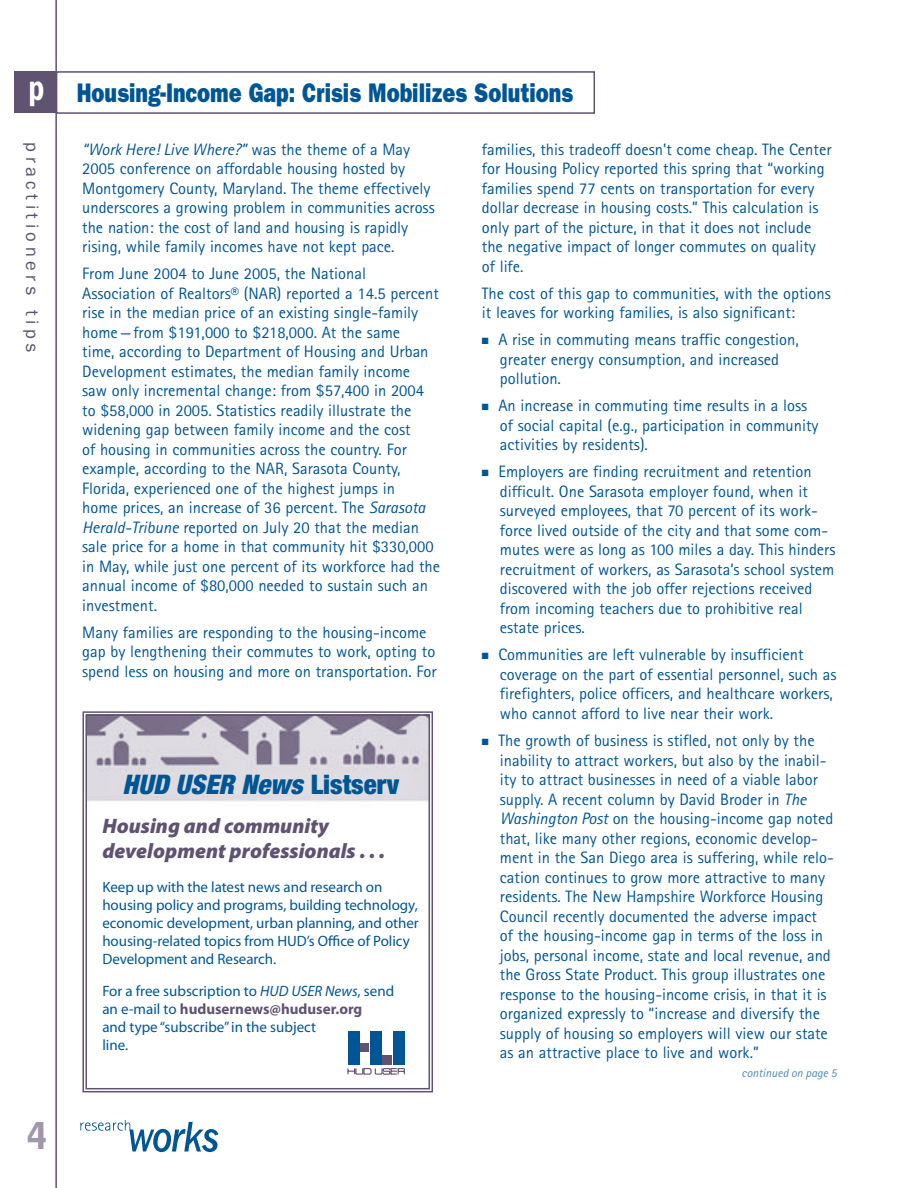
<style>
.page{position:relative;width:918px;height:1188px;background:#fff}
.page>*{position:absolute;margin:0;border:0;box-sizing:border-box;transform-origin:0 0}
.t1{font:600 36px "Franklin Gothic";color:#fff;scale:.8 1}
.article_head{font:800 27px "Franklin Gothic";color:#005595;scale:.8 1}
.t2{font:italic 900 condensed 27px "Helvetica Neue";color:#005595}
.t3{font:italic 900 21px/25.2px "Myriad Pro";color:#605271}
.t4{font:18px "Franklin Gothic";letter-spacing:.25em;color:#605271}
.body_text{font:16.5px/19.5px "Rotis Sans Serif";color:#005595}
.t5{font:15px/18px "Myriad Pro";letter-spacing:-.005em;color:#005595}
.t6{font:italic 12px "Rotis Sans Serif";color:#4d88b5}
.s1{font-style:italic}
.s2{font-style:normal}
.s3{font-weight:700;color:#605271}
</style>
<div class="page">
<hr style="left:55px;top:0;width:2px;height:1188px;background:#605271">
<div style="left:15px;top:71px;width:41px;height:42px;background:#605271"></div>
<svg style="left:80px;top:1120px;width:138px;height:32px"></svg>
<div style="left:56px;top:71px;width:539px;height:43px;border:2px solid #605271"></div>
<svg style="left:82px;top:711px;width:351px;height:382px"></svg>
<div style="left:85px;top:714px;width:345px;height:375px;border:1px solid #605271"></div>
<div style="left:348px;top:1031px;width:11px;height:33px;background:#005595"></div>
<div style="left:370px;top:1031px;width:12px;height:33px;background:#005595"></div>
<div style="left:393px;top:1031px;width:12px;height:33px;background:#005595"></div>
<div style="left:383px;top:1055px;width:9px;height:9px;background:#605271"></div>
<svg style="left:347px;top:1067px;width:58px;height:8px"></svg>
<div style="left:360px;top:1043px;width:9px;height:9px;background:#605271"></div>
<h1 class="t1" style="left:29px;top:67px;width:21px">p</h1>
<p class="t4" style="left:43px;top:142px;width:212px;rotate:90deg">practitioners tips</p>
<p class="article_head" style="left:77px;top:77px;width:622px">Housing-Income Gap: Crisis Mobilizes Solutions</p>
<p class="body_text" style="left:82px;top:139px;width:354px"><span class="s1">“Work Here! Live Where?”</span> was the theme of a May 2005 conference on affordable housing hosted by Montgomery County, Maryland. The theme effectively underscores a growing problem in communities across the nation: the cost of land and housing is rapidly rising, while family incomes have not kept pace.</p>
<p class="body_text" style="left:82px;top:264px;width:359px">From June 2004 to June 2005, the National Association of Realtors® (NAR) reported a 14.5 percent rise in the median price of an existing single-family home—from $191,000 to $218,000. At the same<br>time, according to Department of Housing and Urban Development estimates, the median family income<br>saw only incremental change: from $57,400 in 2004 to $58,000 in 2005. Statistics readily illustrate the widening gap between family income and the cost<br>of housing in communities across the country. For example, according to the NAR, Sarasota County, Florida, experienced one of the highest jumps in<br>home prices, an increase of 36 percent. The <span class="s1">Sarasota Herald-Tribune</span> reported on July 20 that the median sale price for a home in that community hit $330,000 in May, while just one percent of its workforce had the annual income of $80,000 needed to sustain such an investment.</p>
<p class="body_text" style="left:82px;top:622px;width:356px">Many families are responding to the housing-income gap by lengthening their commutes to work, opting to spend less on housing and more on transportation. For</p>
<p class="body_text" style="left:482px;top:139px;width:351px">families, this tradeoff doesn’t come cheap. The Center for Housing Policy reported this spring that “working families spend 77 cents on transportation for every dollar decrease in housing costs.” This calculation is only part of the picture, in that it does not include the negative impact of longer commutes on quality of life.</p>
<p class="body_text" style="left:482px;top:283px;width:350px">The cost of this gap to communities, with the options it leaves for working families, is also significant:</p>
<p class="body_text" style="left:500px;top:330px;width:300px;text-indent:-18px">■ A rise in commuting means traffic congestion, greater energy consumption, and increased pollution.</p>
<p class="body_text" style="left:500px;top:396px;width:320px;text-indent:-18px">■ An increase in commuting time results in a loss of social capital (e.g., participation in community activities by residents).</p>
<p class="body_text" style="left:500px;top:462px;width:337px;text-indent:-18px">■ Employers are finding recruitment and retention difficult. One Sarasota employer found, when it surveyed employees, that 70 percent of its work&shy;force lived outside of the city and that some com&shy;mutes were as long as 100 miles a day. This hinders recruitment of workers, as Sarasota’s school system discovered with the job offer rejections received from incoming teachers due to prohibitive real estate prices.</p>
<p class="body_text" style="left:500px;top:645px;width:338px;text-indent:-18px">■ Communities are left vulnerable by insufficient coverage on the part of essential personnel, such as firefighters, police officers, and healthcare workers, who cannot afford to live near their work.</p>
<p class="body_text" style="left:500px;top:731px;width:336px;text-indent:-18px">■ The growth of business is stifled, not only by the inability to attract workers, but also by the inabil&shy;ity to attract businesses in need of a viable labor supply. A recent column by David Broder in <span class="s1">The Washington Post</span> on the housing-income gap noted that, like many other regions, economic develop&shy;ment in the San Diego area is suffering, while relo&shy;cation continues to grow more attractive to many residents. The New Hampshire Workforce Housing Council recently documented the adverse impact of the housing-income gap in terms of the loss in jobs, personal income, state and local revenue, and the Gross State Product. This group illustrates one response to the housing-income crisis, in that it is organized expressly to “increase and diversify the supply of housing so employers will view our state as an attractive place to live and work.”</p>
<p class="t6" style="left:742px;top:1066px;width:97px">continued on page 5</p>
<p class="t2" style="left:123px;top:768px;width:278px">HUD USER News <span class="s2">Listserv</span></p>
<p class="t3" style="left:102px;top:812px;width:284px">Housing and community development professionals . . .</p>
<p class="t5" style="left:102px;top:878px;width:318px">Keep up with the latest news and research on housing policy and programs, building technology, economic development, urban planning, and other housing-related topics from HUD’s Office of Policy Development and Research.</p>
<p class="t5" style="left:102px;top:981px;width:293px">For a free subscription to <span class="s1">HUD USER News</span>, send an e-mail to <span class="s3">hudusernews@huduser.org<br></span>and type “subscribe”in the subject<br>line.</p>
</div>
